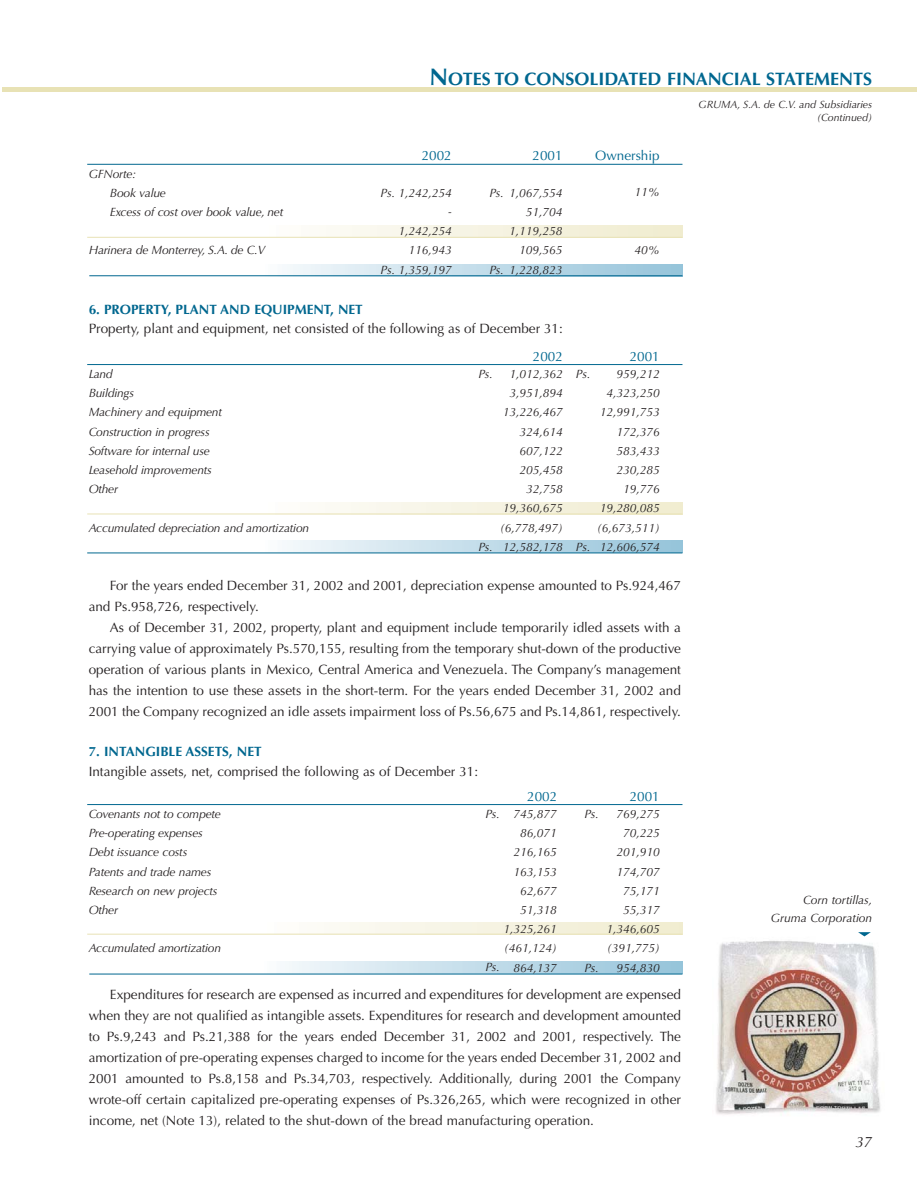
<style>
.page{position:relative;width:918px;height:1188px;background:#fff}
.page>*{position:absolute;margin:0;border:0;box-sizing:border-box;transform-origin:0 0}
.t1{font:700 18px "Optima";color:#00678f}
.t2{font:italic 15px "Optima";color:#231f20}
.t3{font:13.5px/21px "Optima";color:#231f20;text-align:justify}
.t4{font:700 13.5px "Optima";color:#00678f}
.t5{font:13.5px "Optima";color:#00678f}
.t6{font:italic 12px/19.2px "Optima";letter-spacing:-.015em;color:#231f20;text-align:right}
.t7{font:italic 10.5px/13.5px "Optima";color:#231f20;text-align:right}
.s1{font-size:24px}
</style>
<div class="page">
<hr style="left:2px;top:88px;width:914px;height:4px;background:#e8e2b5">
<svg style="left:264px;top:226px;width:418px;height:11px"></svg>
<hr style="left:87px;top:237px;width:595px;height:1px;background:#e8e2b5">
<svg style="left:287px;top:264px;width:395px;height:11px;background:#c2dce9"></svg>
<hr style="left:89px;top:275px;width:593px;height:1px;background:#00678f">
<hr style="left:87px;top:164px;width:595px;height:1px;background:#00678f">
<svg style="left:263px;top:503px;width:419px;height:11px"></svg>
<hr style="left:87px;top:514px;width:595px;height:1px;background:#e8e2b5">
<svg style="left:263px;top:541px;width:419px;height:12px;background:#bcd8e6"></svg>
<hr style="left:87px;top:553px;width:595px;height:1px;background:#00678f">
<hr style="left:87px;top:364px;width:595px;height:1px;background:#00678f">
<svg style="left:262px;top:923px;width:420px;height:11px"></svg>
<hr style="left:87px;top:934px;width:595px;height:1px;background:#e8e2b5">
<svg style="left:262px;top:962px;width:420px;height:12px;background:#bedae7"></svg>
<hr style="left:89px;top:974px;width:593px;height:1px;background:#00678f">
<hr style="left:87px;top:804px;width:595px;height:1px;background:#00678f">
<img style="left:715px;top:936px;width:165px;height:179px">
<svg style="left:858px;top:932px;width:13px;height:4px"></svg>
<h1 class="t1" style="left:430px;top:72px;width:444px"><span class="s1">N</span>OTES TO CONSOLIDATED FINANCIAL STATEMENTS</h1>
<p class="t7" style="left:699px;top:99px;width:175px">GRUMA, S.A. de C.V. and Subsidiaries (Continued)</p>
<p class="t6" style="left:110px;top:165px;width:175px;text-align:left;text-indent:-21px">GFNorte:<br>Book value<br>Excess of cost over book value, net</p>
<p class="t6" style="left:89px;top:242px;width:178px">Harinera de Monterrey, S.A. de C.V</p>
<p class="t5" style="left:422px;top:150px;width:32px">2002</p>
<p class="t6" style="left:381px;top:184px;width:73px">Ps. 1,242,254 -<br>1,242,254<br>116,943<br>Ps. 1,359,197</p>
<p class="t5" style="left:533px;top:150px;width:32px">2001</p>
<p class="t5" style="left:595px;top:150px;width:66px">Ownership</p>
<p class="t6" style="left:489px;top:184px;width:16px">Ps.</p>
<p class="t6" style="left:489px;top:261px;width:16px">Ps.</p>
<p class="t6" style="left:509px;top:184px;width:55px">1,067,554<br>51,704<br>1,119,258<br>109,565<br>1,228,823</p>
<p class="t6" style="left:634px;top:184px;width:27px">11%</p>
<p class="t6" style="left:634px;top:241px;width:27px">40%</p>
<p class="t4" style="left:89px;top:304px;width:276px">6. PROPERTY, PLANT AND EQUIPMENT, NET</p>
<p class="t3" style="left:89px;top:320px;width:476px">Property, plant and equipment, net consisted of the following as of December 31:</p>
<p class="t5" style="left:533px;top:350px;width:32px">2002</p>
<p class="t5" style="left:630px;top:350px;width:32px">2001</p>
<p class="t6" style="left:89px;top:365px;width:135px;text-align:left">Land<br>Buildings<br>Machinery and equipment<br>Construction in progress<br>Software for internal use<br>Leasehold improvements<br>Other</p>
<p class="t6" style="left:89px;top:519px;width:222px">Accumulated depreciation and amortization</p>
<p class="t6" style="left:479px;top:365px;width:16px">Ps.</p>
<p class="t6" style="left:479px;top:538px;width:16px">Ps.</p>
<p class="t6" style="left:500px;top:365px;width:64px">1,012,362<br>3,951,894<br>13,226,467<br>324,614<br>607,122<br>205,458<br>32,758<br>19,360,675 (6,778,497)<br>12,582,178</p>
<p class="t6" style="left:576px;top:365px;width:16px">Ps.</p>
<p class="t6" style="left:576px;top:538px;width:16px">Ps.</p>
<p class="t6" style="left:597px;top:365px;width:64px">959,212<br>4,323,250<br>12,991,753<br>172,376<br>583,433<br>230,285<br>19,776<br>19,280,085 (6,673,511)<br>12,606,574</p>
<p class="t3" style="left:89px;top:576px;width:594px;text-indent:21px">For the years ended December 31, 2002 and 2001, depreciation expense amounted to Ps.924,467 and Ps.958,726, respectively.</p>
<p class="t3" style="left:89px;top:618px;width:594px;text-indent:21px">As of December 31, 2002, property, plant and equipment include temporarily idled assets with a carrying value of approximately Ps.570,155, resulting from the temporary shut-down of the productive operation of various plants in Mexico, Central America and Venezuela. The Company’s management has the intention to use these assets in the short-term. For the years ended December 31, 2002 and 2001 the Company recognized an idle assets impairment loss of Ps.56,675 and Ps.14,861, respectively.</p>
<p class="t4" style="left:89px;top:746px;width:174px">7. INTANGIBLE ASSETS, NET</p>
<p class="t3" style="left:89px;top:762px;width:391px">Intangible assets, net, comprised the following as of December 31:</p>
<p class="t5" style="left:527px;top:791px;width:32px">2002</p>
<p class="t5" style="left:630px;top:791px;width:32px">2001</p>
<p class="t6" style="left:89px;top:805px;width:134px;text-align:left">Covenants not to compete<br>Pre-operating expenses<br>Debt issuance costs<br>Patents and trade names<br>Research on new projects<br>Other</p>
<p class="t6" style="left:89px;top:940px;width:134px">Accumulated amortization</p>
<p class="t6" style="left:485px;top:805px;width:16px">Ps.</p>
<p class="t6" style="left:585px;top:805px;width:16px">Ps.</p>
<p class="t6" style="left:503px;top:805px;width:55px">745,877<br>86,071<br>216,165<br>163,153<br>62,677<br>51,318<br>1,325,261 (461,124)<br>864,137</p>
<p class="t6" style="left:606px;top:805px;width:55px">769,275<br>70,225<br>201,910<br>174,707<br>75,171<br>55,317<br>1,346,605 (391,775)<br>954,830</p>
<p class="t6" style="left:485px;top:959px;width:16px">Ps.</p>
<p class="t3" style="left:89px;top:985px;width:594px;text-indent:21px">Expenditures for research are expensed as incurred and expenditures for development are expensed when they are not qualified as intangible assets. Expenditures for research and development amounted to Ps.9,243 and Ps.21,388 for the years ended December 31, 2002 and 2001, respectively. The amortization of pre-operating expenses charged to income for the years ended December 31, 2002 and 2001 amounted to Ps.8,158 and Ps.34,703, respectively. Additionally, during 2001 the Company wrote-off certain capitalized pre-operating expenses of Ps.326,265, which were recognized in other income, net (Note 13), related to the shut-down of the bread manufacturing operation.</p>
<p class="t6" style="left:585px;top:959px;width:16px">Ps.</p>
<p class="t6" style="left:771px;top:892px;width:103px;line-height:18px">Corn tortillas,<br>Gruma Corporation</p>
<p class="t2" style="left:856px;top:1135px;width:18px">37</p>
</div>
